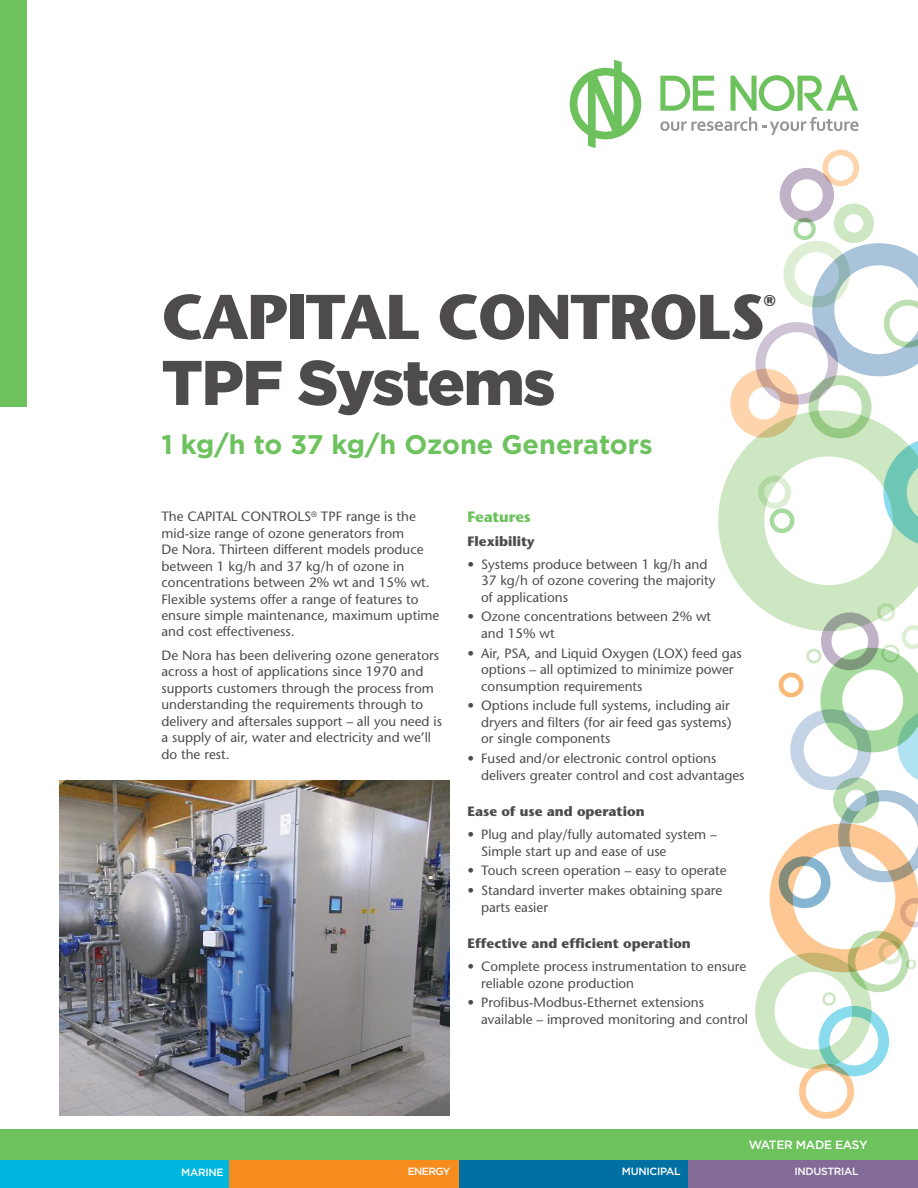
<style>
.page{position:relative;width:918px;height:1188px;background:#fff}
.page>*{position:absolute;margin:0;border:0;box-sizing:border-box;transform-origin:0 0}
.t1{font:700 63px "Stone Sans";letter-spacing:-.025em;color:#4e4b4c}
.t2{font:900 63px "Gotham";letter-spacing:-.03em;color:#4e4b4c}
.t3{font:700 27px "Gotham";color:#6dc25e}
.t4{font:700 15.75px "Stone Sans";color:#4e4b4c}
.t5{font:700 15px "Stone Sans";letter-spacing:-.01em;color:#6dc25e}
.t6{font:13.5px/16.5px "Stone Sans";color:#4e4b4c}
.t7{font:700 13.5px "Stone Sans";color:#4e4b4c}
.t8{font:500 12px "Gotham";letter-spacing:-.025em;color:#fff}
.t9{font:500 10.5px "Gotham";letter-spacing:-.03em;color:#fff}
</style>
<div class="page">
<div style="left:0;top:0;width:27px;height:407px;background:#6dc25e"></div>
<svg style="left:570px;top:60px;width:71px;height:88px"></svg>
<svg style="left:660px;top:76px;width:54px;height:35px"></svg>
<svg style="left:731px;top:75px;width:127px;height:36px"></svg>
<svg style="left:660px;top:117px;width:199px;height:18px"></svg>
<svg style="left:718px;top:473px;width:200px;height:130px;fill:#cce7c1"></svg>
<svg style="left:755px;top:602px;width:163px;height:517px"></svg>
<svg style="left:729px;top:150px;width:189px;height:399px"></svg>
<div style="left:0;top:1129px;width:918px;height:33px;background:#6dc25e"></div>
<div style="left:459px;top:1160px;width:229px;height:28px;background:#006fa2"></div>
<div style="left:688px;top:1160px;width:230px;height:28px;background:#826b96"></div>
<div style="left:229px;top:1160px;width:230px;height:28px;background:#f68c1e"></div>
<div style="left:0;top:1160px;width:229px;height:28px;background:#00b8df"></div>
<img style="left:59px;top:781px;width:391px;height:335px">
<h1 class="t1" style="left:161px;top:277px;width:605px">CAPITAL CONTROLS</h1>
<p class="t4" style="left:763px;top:291px;width:14px">®</p>
<h1 class="t2" style="left:161px;top:339px;width:396px">TPF Systems</h1>
<h2 class="t3" style="left:161px;top:426px;width:493px">1 kg/h to 37 kg/h Ozone Generators</h2>
<p class="t6" style="left:161px;top:508px;width:280px">The CAPITAL CONTROLS<sup>®</sup> TPF range is the mid-size range of ozone generators from<br>De Nora. Thirteen different models produce between 1 kg/h and 37 kg/h of ozone in concentrations between 2% wt and 15% wt.<br>Flexible systems offer a range of features to ensure simple maintenance, maximum uptime and cost effectiveness.</p>
<p class="t6" style="left:161px;top:647px;width:282px">De Nora has been delivering ozone generators across a host of applications since 1970 and supports customers through the process from understanding the requirements through to delivery and aftersales support – all you need is a supply of air, water and electricity and we’ll do the rest.</p>
<p class="t5" style="left:468px;top:508px;width:65px">Features</p>
<p class="t7" style="left:468px;top:532px;width:69px">Flexibility</p>
<p class="t6" style="left:481px;top:556px;width:236px;text-indent:-14px">• Systems produce between 1 kg/h and<br>37 kg/h of ozone covering the majority of applications</p>
<p class="t6" style="left:481px;top:608px;width:232px;text-indent:-14px">• Ozone concentrations between 2% wt and 15% wt</p>
<p class="t6" style="left:481px;top:645px;width:262px;text-indent:-14px">• Air, PSA, and Liquid Oxygen (LOX) feed gas options – all optimized to minimize power consumption requirements</p>
<p class="t6" style="left:481px;top:697px;width:252px;text-indent:-14px">• Options include full systems, including air dryers and filters (for air feed gas systems) or single components</p>
<p class="t6" style="left:481px;top:750px;width:265px;text-indent:-14px">• Fused and/or electronic control options delivers greater control and cost advantages</p>
<p class="t7" style="left:468px;top:803px;width:179px">Ease of use and operation</p>
<p class="t6" style="left:481px;top:826px;width:237px;text-indent:-14px">• Plug and play/fully automated system –<br>Simple start up and ease of use</p>
<p class="t6" style="left:468px;top:862px;width:260px">• Touch screen operation – easy to operate</p>
<p class="t6" style="left:481px;top:882px;width:243px;text-indent:-14px">• Standard inverter makes obtaining spare parts easier</p>
<p class="t7" style="left:468px;top:935px;width:225px">Effective and efficient operation</p>
<p class="t6" style="left:481px;top:958px;width:267px;text-indent:-14px">• Complete process instrumentation to ensure reliable ozone production</p>
<p class="t6" style="left:481px;top:994px;width:269px;text-indent:-14px">• Profibus-Modbus-Ethernet extensions available – improved monitoring and control</p>
<p class="t8" style="left:749px;top:1137px;width:120px">WATER MADE EASY</p>
<p class="t9" style="left:181px;top:1165px;width:44px">MARINE</p>
<p class="t9" style="left:408px;top:1164px;width:44px">ENERGY</p>
<p class="t9" style="left:622px;top:1164px;width:60px">MUNICIPAL</p>
<p class="t9" style="left:795px;top:1165px;width:66px">INDUSTRIAL</p>
</div>
